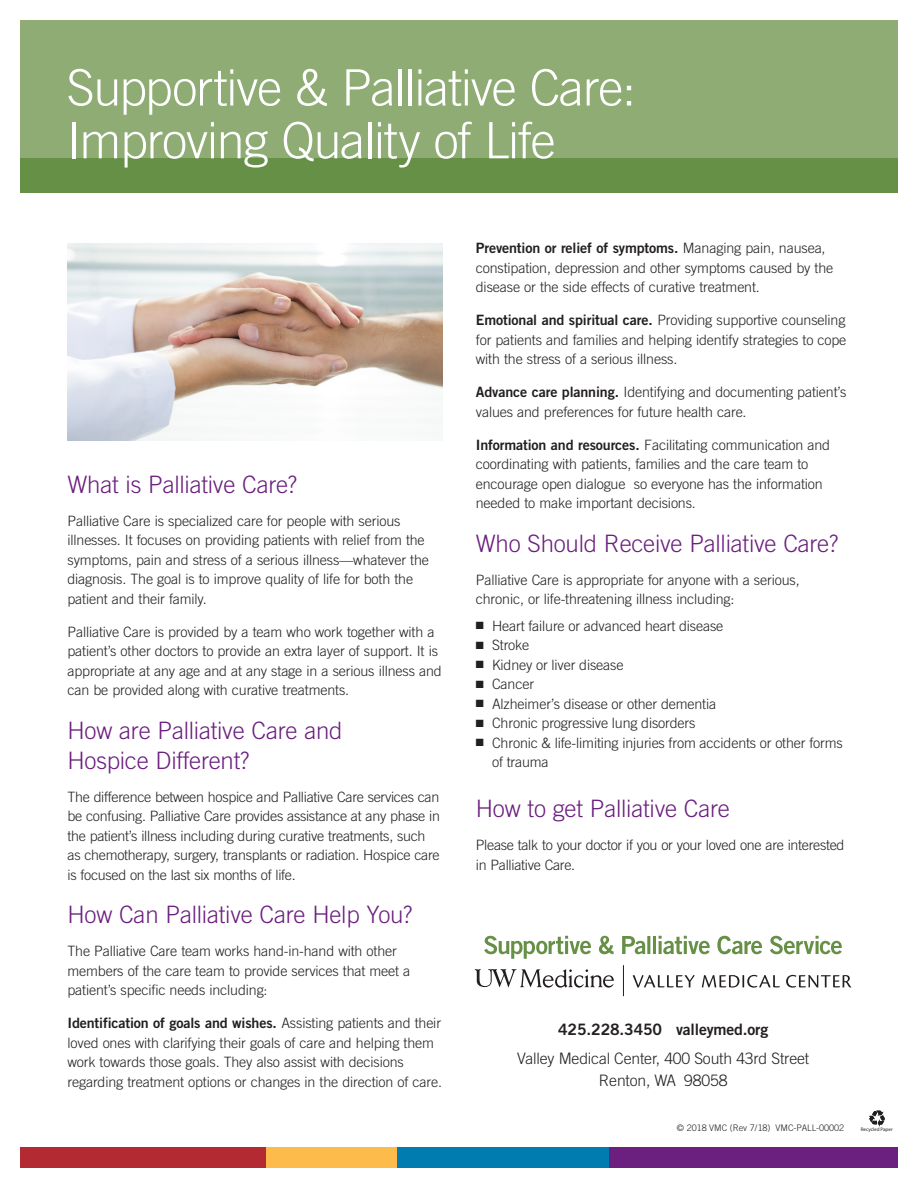
<style>
.page{position:relative;width:918px;height:1188px;background:#fff}
.page>*{position:absolute;margin:0;border:0;box-sizing:border-box;transform-origin:0 0}
.t1{font:300 50.1px/52.8px "Trade Gothic LT Std";letter-spacing:-.025em;color:#fff}
.BD_Smaller_backpanel{font:300 24px/30px "Trade Gothic LT Std";letter-spacing:-.01em;color:#6b1f7e}
.t2{font:300 15.75px/22.5px "Trade Gothic LT Std";letter-spacing:-.01em;color:#231f20;text-align:center}
.t3{font:15.75px "Trade Gothic LT Std Bd 2";letter-spacing:-.01em;color:#231f20}
.BD_Body_copy{font:300 14.25px/19.5px "Trade Gothic LT Std";letter-spacing:-.01em;color:#231f20}
.t4{font:300 9px "Trade Gothic LT Std";color:#231f20}
.t5{font:5.1px "Myriad Pro";color:#231f20}
.s1{font-family:"Trade Gothic LT Std Bd 2";font-weight:400}
</style>
<div class="page">
<div style="left:20px;top:20px;width:878px;height:173px;background:#8eac74"></div>
<div style="left:20px;top:158px;width:878px;height:35px;background:#669046"></div>
<div style="left:20px;top:1148px;width:246px;height:20px;background:#b32a33"></div>
<div style="left:266px;top:1148px;width:131px;height:20px;background:#fdbb4b"></div>
<div style="left:397px;top:1148px;width:212px;height:20px;background:#007cb1"></div>
<div style="left:609px;top:1148px;width:289px;height:20px;background:#6b1f7e"></div>
<img style="left:68px;top:243px;width:374px;height:198px">
<svg style="left:869px;top:1110px;width:16px;height:17px"></svg>
<svg style="left:633px;top:975px;width:218px;height:13px"></svg>
<svg style="left:475px;top:969px;width:139px;height:19px"></svg>
<hr style="left:623px;top:965px;width:1px;height:31px;background:#231f20">
<svg style="left:484px;top:936px;width:358px;height:23px"></svg>
<p class="t1" style="left:67px;top:61px;width:571px">Supportive &amp; Palliative Care:<br>Improving Quality of Life</p>
<p class="BD_Smaller_backpanel" style="left:68px;top:469px;width:231px">What is Palliative Care?</p>
<p class="BD_Body_copy" style="left:68px;top:511px;width:363px">Palliative Care is specialized care for people with serious illnesses. It focuses on providing patients with relief from the symptoms, pain and stress of a serious illness—whatever the diagnosis. The goal is to improve quality of life for both the patient and their family.</p>
<p class="BD_Body_copy" style="left:68px;top:622px;width:376px">Palliative Care is provided by a team who work together with a patient’s other doctors to provide an extra layer of support. It is appropriate at any age and at any stage in a serious illness and can be provided along with curative treatments.</p>
<p class="BD_Smaller_backpanel" style="left:68px;top:715px;width:277px">How are Palliative Care and<br>Hospice Different?</p>
<p class="BD_Body_copy" style="left:68px;top:787px;width:374px">The difference between hospice and Palliative Care services can be confusing. Palliative Care provides assistance at any phase in the patient’s illness including during curative treatments, such as chemotherapy, surgery, transplants or radiation. Hospice care is focused on the last six months of life.</p>
<p class="BD_Smaller_backpanel" style="left:68px;top:899px;width:347px">How Can Palliative Care Help You?</p>
<p class="BD_Body_copy" style="left:68px;top:941px;width:344px">The Palliative Care team works hand-in-hand with other members of the care team to provide services that meet a patient’s specific needs including:</p>
<p class="BD_Body_copy" style="left:68px;top:1013px;width:376px"><span class="s1">Identification of goals and wishes.</span> Assisting patients and their loved ones with clarifying their goals of care and helping them work towards those goals. They also assist with decisions regarding treatment options or changes in the direction of care.</p>
<p class="BD_Body_copy" style="left:476px;top:238px;width:359px"><span class="s1">Prevention or relief of symptoms.</span> Managing pain, nausea, constipation, depression and other symptoms caused by the disease or the side effects of curative treatment.</p>
<p class="BD_Body_copy" style="left:476px;top:310px;width:372px;text-align:justify"><span class="s1">Emotional and spiritual care.</span> Providing supportive counseling for patients and families and helping identify strategies to cope with the stress of a serious illness.</p>
<p class="BD_Body_copy" style="left:476px;top:382px;width:372px"><span class="s1">Advance care planning.</span> Identifying and documenting patient’s values and preferences for future health care.</p>
<p class="BD_Body_copy" style="left:476px;top:435px;width:356px"><span class="s1">Information and resources.</span> Facilitating communication and coordinating with patients, families and the care team to encourage open dialogue so everyone has the information needed to make important decisions.</p>
<p class="BD_Smaller_backpanel" style="left:476px;top:528px;width:364px">Who Should Receive Palliative Care?</p>
<p class="BD_Body_copy" style="left:476px;top:570px;width:325px">Palliative Care is appropriate for anyone with a serious, chronic, or life-threatening illness including:</p>
<p class="BD_Body_copy" style="left:476px;top:616px;width:249px">■ Heart failure or advanced heart disease</p>
<p class="BD_Body_copy" style="left:476px;top:635px;width:55px">■ Stroke</p>
<p class="BD_Body_copy" style="left:476px;top:655px;width:149px">■ Kidney or liver disease</p>
<p class="BD_Body_copy" style="left:476px;top:674px;width:60px">■ Cancer</p>
<p class="BD_Body_copy" style="left:476px;top:694px;width:242px">■ Alzheimer’s disease or other dementia</p>
<p class="BD_Body_copy" style="left:476px;top:713px;width:221px">■ Chronic progressive lung disorders</p>
<p class="BD_Body_copy" style="left:492px;top:733px;width:352px;text-indent:-16px">■ Chronic &amp; life-limiting injuries from accidents or other forms of trauma</p>
<p class="BD_Smaller_backpanel" style="left:476px;top:793px;width:256px">How to get Palliative Care</p>
<p class="BD_Body_copy" style="left:476px;top:835px;width:370px">Please talk to your doctor if you or your loved one are interested in Palliative Care.</p>
<p class="t3" style="left:558px;top:1019px;width:212px">425.228.3450 valleymed.org</p>
<p class="t2" style="left:517px;top:1047px;width:293px">Valley Medical Center, 400 South 43rd Street<br>Renton, WA 98058</p>
<p class="t4" style="left:677px;top:1122px;width:169px">© 2018 VMC (Rev 7/18) VMC-PALL-00002</p>
<p class="t5" style="left:861px;top:1126px;width:33px">Recycled Paper</p>
</div>
